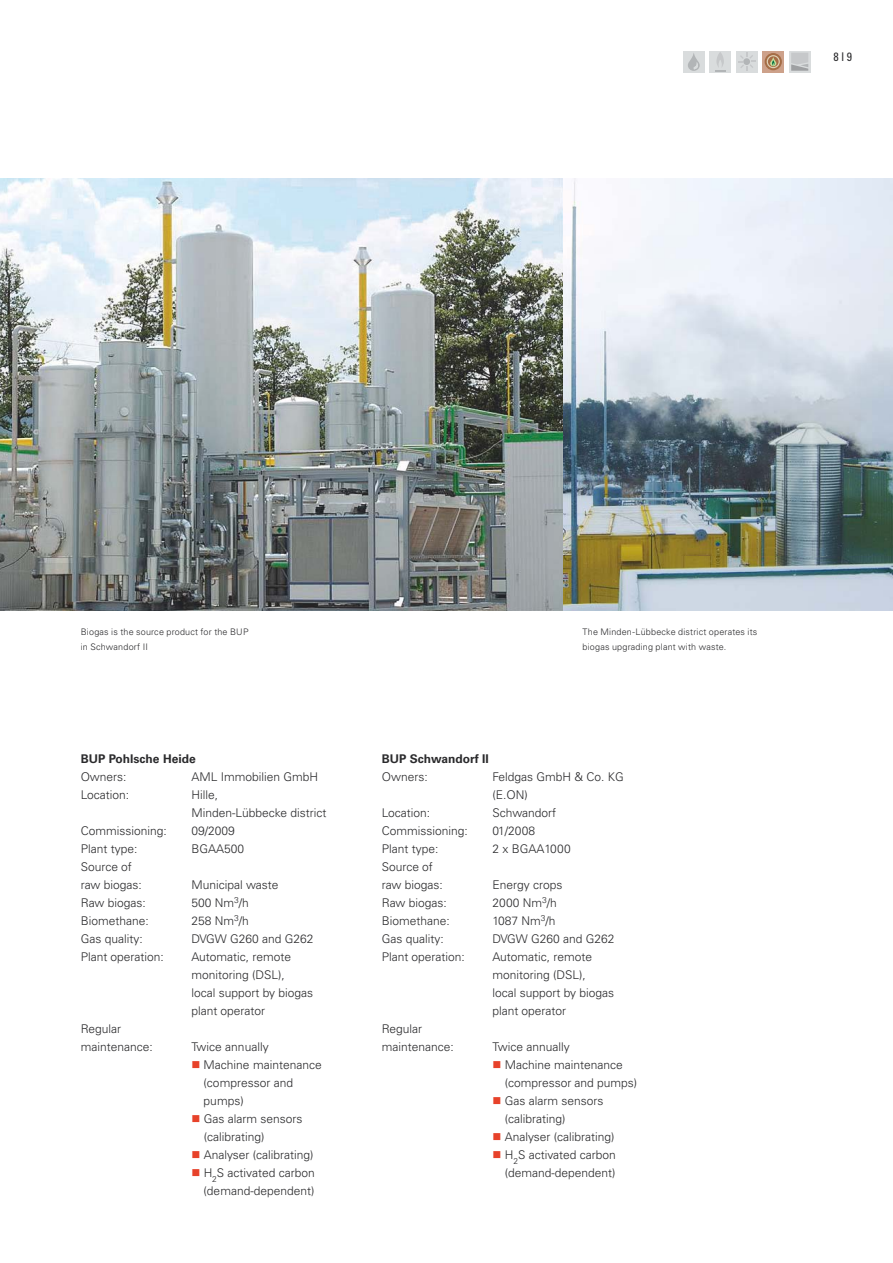
<style>
.page{position:relative;width:893px;height:1263px;background:#fff}
.page>*{position:absolute;margin:0;border:0;box-sizing:border-box;transform-origin:0 0}
.t1{font:300 12px/18px "Univers LTCYR 45";color:#2a2a2c}
.t2{font:700 12px "Univers LTCYR 65";color:#2a2a2c}
.t3{font:condensed 12px "Univers LTCYR 57";color:#2a2a2c}
.t4{font:300 9px/15px "Univers LTCYR 45";letter-spacing:.02em;color:#2a2a2c}
.s1{color:#e7422a}
</style>
<div class="page">
<div style="left:789px;top:51px;width:21px;height:21px;background:#d3d5d7"></div>
<svg style="left:791px;top:53px;width:17px;height:18px"></svg>
<div style="left:709px;top:51px;width:22px;height:21px;background:#d9dcdd"></div>
<svg style="left:715px;top:52px;width:10px;height:19px"></svg>
<div style="left:683px;top:51px;width:21px;height:21px;background:#d9dcdd"></div>
<svg style="left:688px;top:53px;width:12px;height:18px"></svg>
<div style="left:736px;top:51px;width:21px;height:21px;background:#d9dcdd"></div>
<svg style="left:738px;top:53px;width:17px;height:17px"></svg>
<svg style="left:763px;top:51px;width:21px;height:21px"></svg>
<svg style="left:765px;top:53px;width:17px;height:17px"></svg>
<svg style="left:767px;top:55px;width:13px;height:13px"></svg>
<img style="left:563px;top:179px;width:330px;height:432px">
<img style="left:0;top:179px;width:563px;height:432px">
<p class="t3" style="left:833px;top:51px;width:20px">8 l 9</p>
<p class="t4" style="left:81px;top:625px;width:169px">Biogas is the source product for the BUP in Schwandorf II</p>
<p class="t4" style="left:583px;top:625px;width:176px">The Minden-Lübbecke district operates its biogas upgrading plant with waste.</p>
<p class="t2" style="left:81px;top:755px;width:116px">BUP Pohlsche Heide</p>
<p class="t1" style="left:81px;top:769px;width:47px">Owners:</p>
<p class="t1" style="left:191px;top:769px;width:128px">AML Immobilien GmbH</p>
<p class="t1" style="left:81px;top:787px;width:50px">Location:</p>
<p class="t1" style="left:191px;top:787px;width:137px">Hille,<br>Minden-Lübbecke district</p>
<p class="t1" style="left:81px;top:823px;width:88px">Commissioning:</p>
<p class="t1" style="left:191px;top:823px;width:45px">09/2009</p>
<p class="t1" style="left:81px;top:841px;width:58px">Plant type:</p>
<p class="t1" style="left:191px;top:841px;width:54px">BGAA500</p>
<p class="t1" style="left:81px;top:859px;width:63px">Source of raw biogas:</p>
<p class="t1" style="left:191px;top:877px;width:89px">Municipal waste</p>
<p class="t1" style="left:81px;top:895px;width:66px">Raw biogas:</p>
<p class="t1" style="left:191px;top:895px;width:59px">500 Nm<sup>3</sup>/h</p>
<p class="t1" style="left:81px;top:913px;width:70px">Biomethane:</p>
<p class="t1" style="left:191px;top:913px;width:59px">258 Nm<sup>3</sup>/h</p>
<p class="t1" style="left:81px;top:931px;width:64px">Gas quality:</p>
<p class="t1" style="left:191px;top:931px;width:124px">DVGW G260 and G262</p>
<p class="t1" style="left:81px;top:949px;width:85px">Plant operation:</p>
<p class="t1" style="left:191px;top:949px;width:123px">Automatic, remote monitoring (DSL),<br>local support by biogas plant operator</p>
<p class="t1" style="left:81px;top:1021px;width:74px">Regular maintenance:</p>
<p class="t1" style="left:191px;top:1039px;width:79px">Twice annually</p>
<p class="t1" style="left:204px;top:1057px;width:120px;text-indent:-12px"><span class="s1">■</span> Machine maintenance (compressor and pumps)</p>
<p class="t1" style="left:204px;top:1111px;width:100px;text-indent:-12px"><span class="s1">■</span> Gas alarm sensors (calibrating)</p>
<p class="t1" style="left:191px;top:1147px;width:124px"><span class="s1">■</span> Analyser (calibrating)</p>
<p class="t1" style="left:191px;top:1165px;width:125px;text-align:right"><span class="s1">■</span> H<sub>2</sub>S activated carbon (demand-dependent)</p>
<p class="t2" style="left:382px;top:755px;width:109px">BUP Schwandorf II</p>
<p class="t1" style="left:382px;top:769px;width:47px">Owners:</p>
<p class="t1" style="left:492px;top:769px;width:133px">Feldgas GmbH &amp; Co. KG (E.ON)</p>
<p class="t1" style="left:382px;top:805px;width:50px">Location:</p>
<p class="t1" style="left:492px;top:805px;width:65px">Schwandorf</p>
<p class="t1" style="left:382px;top:823px;width:88px">Commissioning:</p>
<p class="t1" style="left:492px;top:823px;width:44px">01/2008</p>
<p class="t1" style="left:382px;top:841px;width:58px">Plant type:</p>
<p class="t1" style="left:492px;top:841px;width:80px">2 x BGAA1000</p>
<p class="t1" style="left:382px;top:859px;width:63px">Source of raw biogas:</p>
<p class="t1" style="left:492px;top:877px;width:72px">Energy crops</p>
<p class="t1" style="left:382px;top:895px;width:66px">Raw biogas:</p>
<p class="t1" style="left:492px;top:895px;width:66px">2000 Nm<sup>3</sup>/h</p>
<p class="t1" style="left:382px;top:913px;width:70px">Biomethane:</p>
<p class="t1" style="left:492px;top:913px;width:65px">1087 Nm<sup>3</sup>/h</p>
<p class="t1" style="left:382px;top:931px;width:64px">Gas quality:</p>
<p class="t1" style="left:492px;top:931px;width:124px">DVGW G260 and G262</p>
<p class="t1" style="left:382px;top:949px;width:85px">Plant operation:</p>
<p class="t1" style="left:492px;top:949px;width:123px">Automatic, remote monitoring (DSL),<br>local support by biogas plant operator</p>
<p class="t1" style="left:382px;top:1021px;width:74px">Regular maintenance:</p>
<p class="t1" style="left:492px;top:1039px;width:79px">Twice annually</p>
<p class="t1" style="left:505px;top:1057px;width:134px;text-indent:-12px"><span class="s1">■</span> Machine maintenance (compressor and pumps)</p>
<p class="t1" style="left:505px;top:1093px;width:100px;text-indent:-12px"><span class="s1">■</span> Gas alarm sensors (calibrating)</p>
<p class="t1" style="left:492px;top:1129px;width:124px"><span class="s1">■</span> Analyser (calibrating)</p>
<p class="t1" style="left:492px;top:1147px;width:125px;text-align:right"><span class="s1">■</span> H<sub>2</sub>S activated carbon (demand-dependent)</p>
</div>
